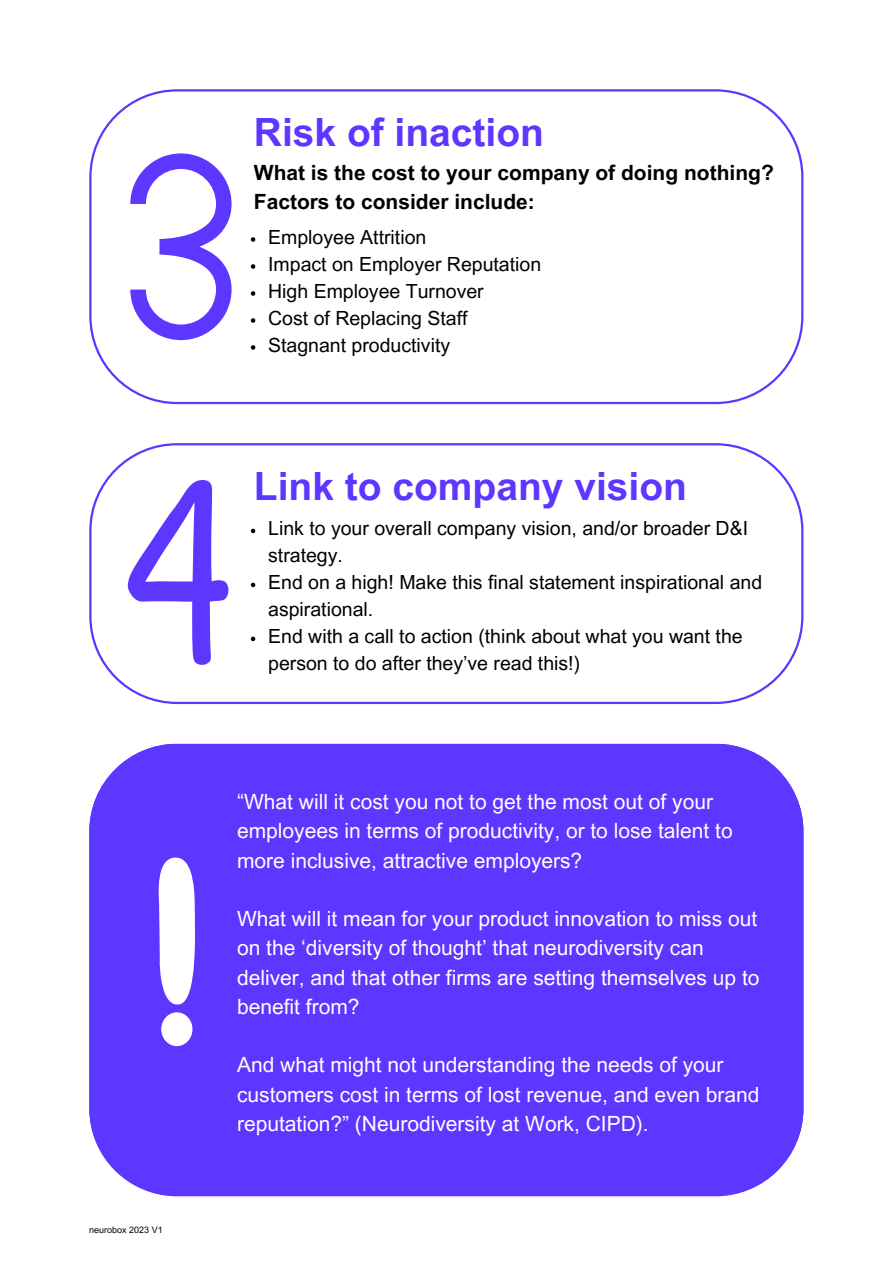
<style>
.page{position:relative;width:893px;height:1264px;background:#fff}
.page>*{position:absolute;margin:0;border:0;box-sizing:border-box;transform-origin:0 0}
.t1{font:700 39px "Arial MT Pro";color:#5d36ff}
.t2{font:21px/29.2px "Arial MT Pro";color:#fff}
.t3{font:700 21px "Arial MT Pro";color:#000}
.t4{font:19.5px/27px "Arial MT Pro";color:#000}
.t5{font:9px "Arial MT Pro";color:#000}
</style>
<div class="page">
<svg style="left:89px;top:89px;width:714px;height:315px"></svg>
<svg style="left:130px;top:153px;width:101px;height:187px"></svg>
<svg style="left:89px;top:443px;width:714px;height:261px"></svg>
<svg style="left:126px;top:479px;width:104px;height:186px"></svg>
<div style="left:89px;top:743px;width:714px;height:452px;background:#5d36ff"></div>
<svg style="left:158px;top:857px;width:40px;height:151px"></svg>
<div style="left:161px;top:1012px;width:31px;height:34px;background:#fff;border-radius:50%"></div>
<svg style="left:251px;top:237px;width:4px;height:5px"></svg>
<svg style="left:251px;top:264px;width:4px;height:5px"></svg>
<svg style="left:251px;top:291px;width:4px;height:5px"></svg>
<svg style="left:251px;top:318px;width:4px;height:5px"></svg>
<svg style="left:251px;top:345px;width:4px;height:5px"></svg>
<svg style="left:251px;top:528px;width:4px;height:5px"></svg>
<svg style="left:251px;top:582px;width:4px;height:5px"></svg>
<svg style="left:251px;top:636px;width:4px;height:5px"></svg>
<p class="t5" style="left:89px;top:1226px;width:75px">neurobox 2023 V1</p>
<p class="t1" style="left:254px;top:118px;width:292px">Risk of inaction</p>
<p class="t3" style="left:254px;top:164px;width:521px">What is the cost to your company of doing nothing?</p>
<p class="t3" style="left:254px;top:194px;width:282px">Factors to consider include:</p>
<p class="t4" style="left:268px;top:226px;width:160px">Employee Attrition</p>
<p class="t4" style="left:268px;top:253px;width:274px">Impact on Employer Reputation</p>
<p class="t4" style="left:268px;top:280px;width:217px">High Employee Turnover</p>
<p class="t4" style="left:268px;top:307px;width:201px">Cost of Replacing Staff</p>
<p class="t4" style="left:268px;top:334px;width:183px">Stagnant productivity</p>
<p class="t1" style="left:254px;top:472px;width:434px">Link to company vision</p>
<p class="t4" style="left:268px;top:517px;width:481px">Link to your overall company vision, and/or broader D&amp;I strategy.</p>
<p class="t4" style="left:268px;top:571px;width:495px">End on a high! Make this final statement inspirational and aspirational.</p>
<p class="t4" style="left:268px;top:625px;width:476px">End with a call to action (think about what you want the person to do after they’ve read this!)</p>
<p class="t2" style="left:237px;top:789px;width:497px">“What will it cost you not to get the most out of your employees in terms of productivity, or to lose talent to more inclusive, attractive employers?</p>
<p class="t2" style="left:237px;top:906px;width:524px">What will it mean for your product innovation to miss out on the ‘diversity of thought’ that neurodiversity can deliver, and that other firms are setting themselves up to benefit from?</p>
<p class="t2" style="left:237px;top:1052px;width:524px">And what might not understanding the needs of your customers cost in terms of lost revenue, and even brand reputation?” (Neurodiversity at Work, CIPD).</p>
</div>
